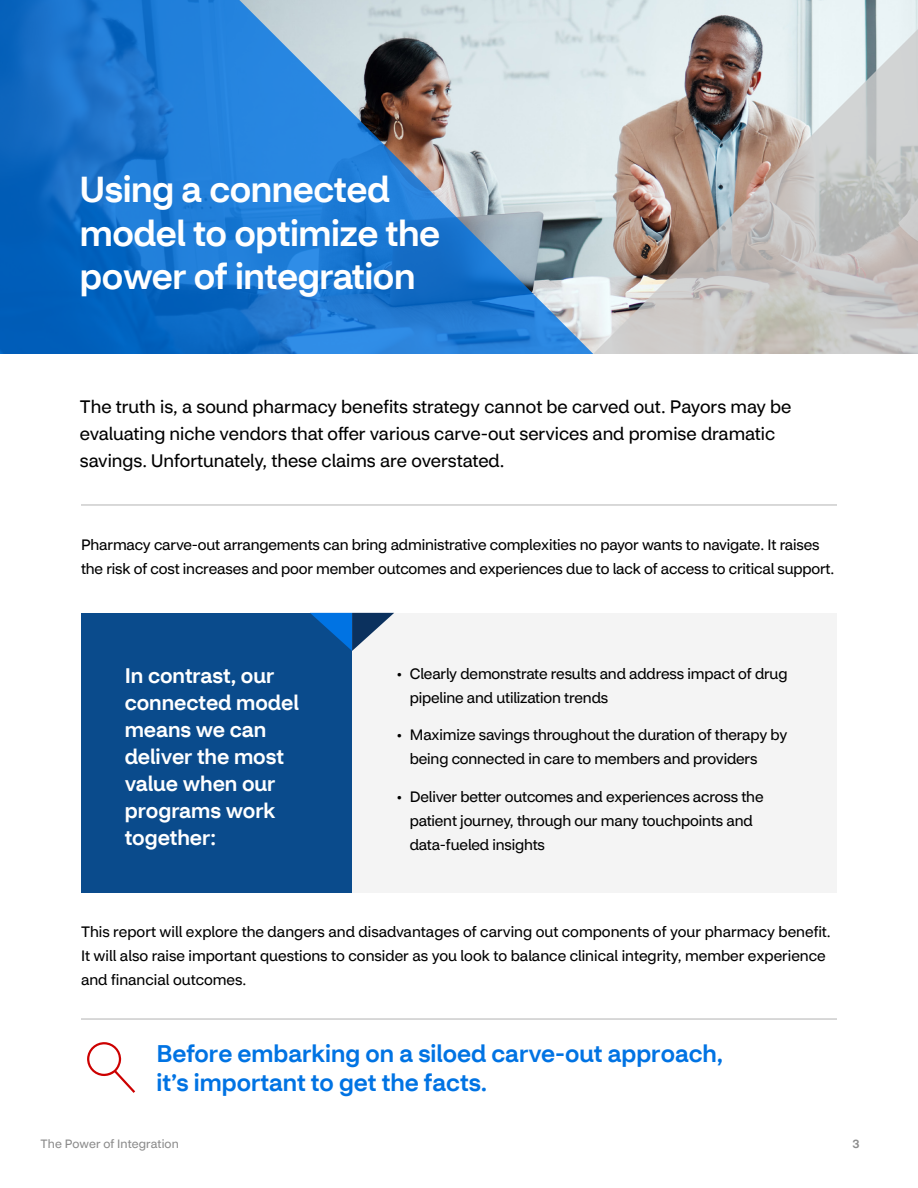
<style>
.page{position:relative;width:918px;height:1188px;background:#fff}
.page>*{position:absolute;margin:0;border:0;box-sizing:border-box;transform-origin:0 0}
.Body_Header_20{font:500 36px/43.2px "CVS Health Sans";letter-spacing:-.01em;color:#fff}
.Callout_16{font:500 24px/28.8px "CVS Health Sans";color:#0073e3}
.t1{font:500 21px/27px "CVS Health Sans";color:#fff}
.Intro_12{font:18px/27px "CVS Health Sans";color:#000}
.Body_Copy_10{font:15px/24px "CVS Health Sans";letter-spacing:-.01em;color:#000}
.t2{font:12px "CVS Health Sans";letter-spacing:.01em;color:#8c8c8c}
.t3{font:500 12px "CVS Health Sans";color:#8c8c8c}
</style>
<div class="page">
<img style="left:593px;top:0;width:325px;height:28px">
<svg style="left:0;top:0;width:593px;height:354px;background:#498bcb"></svg>
<div style="left:81px;top:613px;width:271px;height:280px;background:#0a4b8c"></div>
<div style="left:352px;top:613px;width:485px;height:280px;background:#f4f4f4"></div>
<svg style="left:310px;top:613px;width:84px;height:38px"></svg>
<hr style="left:81px;top:504px;width:756px;height:2px;background:#ccc">
<hr style="left:81px;top:1018px;width:756px;height:2px;background:#ccc">
<svg style="left:87px;top:1042px;width:48px;height:51px"></svg>
<svg style="left:593px;top:28px;width:325px;height:326px;background:#c1bdb9"></svg>
<h2 class="Body_Header_20" style="left:80px;top:168px;width:362px">Using a connected model to optimize the power of integration</h2>
<p class="Intro_12" style="left:80px;top:393px;width:713px">The truth is, a sound pharmacy benefits strategy cannot be carved out. Payors may be evaluating niche vendors that offer various carve-out services and promise dramatic savings. Unfortunately, these claims are overstated.</p>
<p class="Body_Copy_10" style="left:81px;top:533px;width:755px">Pharmacy carve-out arrangements can bring administrative complexities no payor wants to navigate. It raises the risk of cost increases and poor member outcomes and experiences due to lack of access to critical support.</p>
<h3 class="t1" style="left:125px;top:662px;width:176px">In contrast, our connected model means we can deliver the most value when our programs work together:</h3>
<p class="Body_Copy_10" style="left:410px;top:662px;width:379px;text-indent:-14px">• Clearly demonstrate results and address impact of drug pipeline and utilization trends</p>
<p class="Body_Copy_10" style="left:410px;top:723px;width:379px;text-indent:-14px">• Maximize savings throughout the duration of therapy by being connected in care to members and providers</p>
<p class="Body_Copy_10" style="left:410px;top:785px;width:355px;text-indent:-14px">• Deliver better outcomes and experiences across the patient journey, through our many touchpoints and data-fueled insights</p>
<p class="Body_Copy_10" style="left:81px;top:920px;width:751px">This report will explore the dangers and disadvantages of carving out components of your pharmacy benefit.<br>It will also raise important questions to consider as you look to balance clinical integrity, member experience and financial outcomes.</p>
<p class="Callout_16" style="left:157px;top:1039px;width:568px">Before embarking on a siloed carve-out approach, it’s important to get the facts.</p>
<p class="t2" style="left:40px;top:1136px;width:140px">The Power of Integration</p>
<p class="t3" style="left:853px;top:1136px;width:9px">3</p>
</div>
